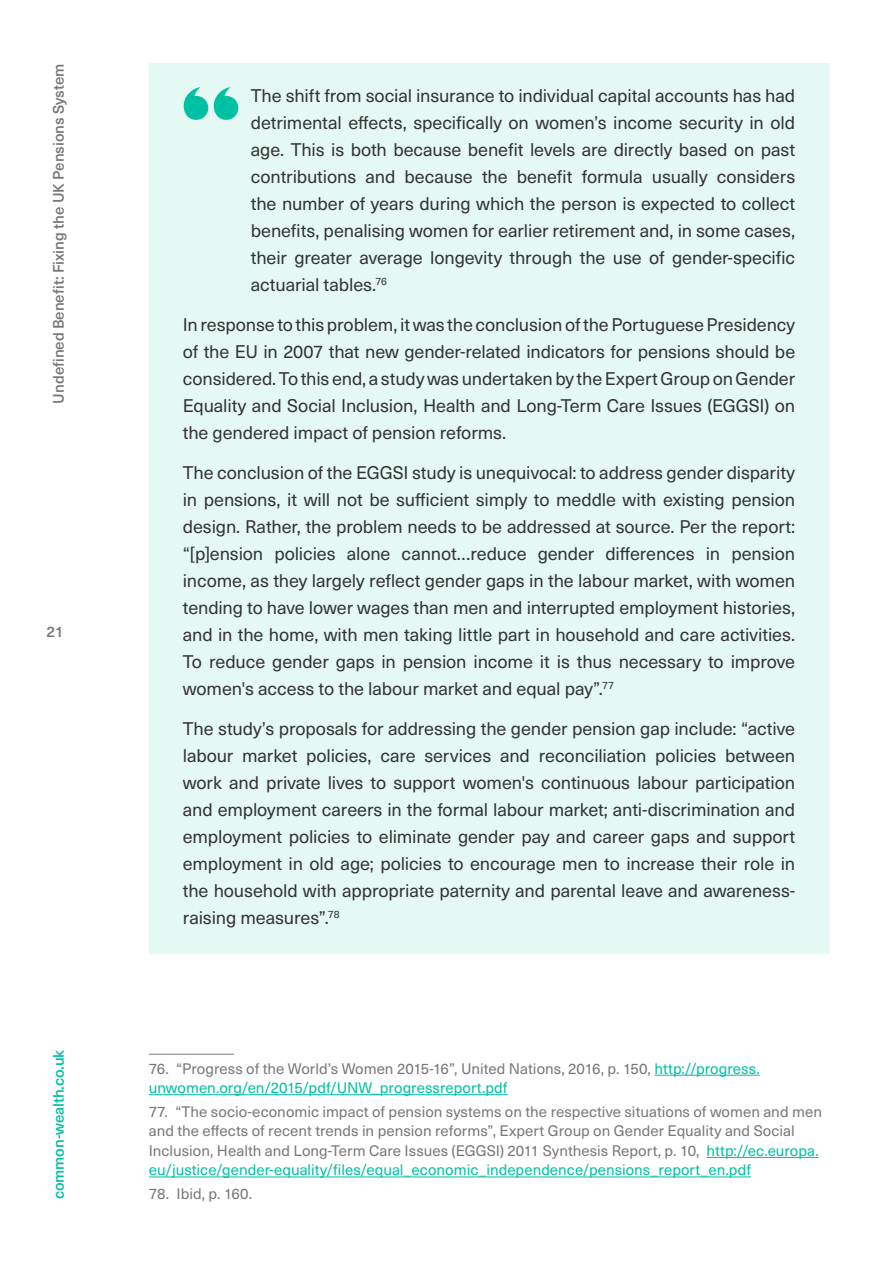
<style>
.page{position:relative;width:893px;height:1263px;background:#fff}
.page>*{position:absolute;margin:0;border:0;box-sizing:border-box;transform-origin:0 0}
.t1{font:18px/27px "Neue Haas Unica W1 G";letter-spacing:-.01em;color:#333;text-align:justify}
.t2{font:15px/19.5px "Neue Haas Unica W1 G";color:#777}
.t3{font:500 15px "Neue Haas Unica W1 G";letter-spacing:-.005em;color:#777}
.t4{font:500 15px "Neue Haas Unica W1 G";letter-spacing:-.01em;color:#00c0a3}
.s1{color:#00c0a3}
</style>
<div class="page">
<div style="left:149px;top:63px;width:680px;height:258px;background:#e4f9f4"></div>
<div style="left:149px;top:292px;width:680px;height:177px;background:#e4f9f4"></div>
<div style="left:149px;top:440px;width:680px;height:285px;background:#e4f9f4"></div>
<div style="left:149px;top:695px;width:680px;height:258px;background:#e4f9f4"></div>
<hr style="left:149px;top:1054px;width:85px;height:1px;background:#777">
<hr style="left:654px;top:1075px;width:106px;height:1px;background:#00c0a3">
<hr style="left:149px;top:1094px;width:359px;height:1px;background:#00c0a3">
<hr style="left:706px;top:1157px;width:113px;height:1px;background:#00c0a3">
<hr style="left:149px;top:1176px;width:602px;height:1px;background:#00c0a3">
<svg style="left:184px;top:87px;width:54px;height:33px"></svg>
<p class="t3" style="left:47px;top:404px;width:341px;rotate:-90deg">Undefined Benefit: Fixing the UK Pensions System</p>
<p class="t3" style="left:46px;top:621px;width:19px">21</p>
<p class="t4" style="left:47px;top:1199px;width:151px;rotate:-90deg">common-wealth.co.uk</p>
<p class="t1" style="left:251px;top:82px;width:546px">The shift from social insurance to individual capital accounts has had detrimental effects, specifically on women’s income security in old age. This is both because benefit levels are directly based on past contributions and because the benefit formula usually considers the number of years during which the person is expected to collect benefits, penalising women for earlier retirement and, in some cases, their greater average longevity through the use of gender-specific actuarial tables.<sup>76</sup></p>
<p class="t1" style="left:183px;top:310px;width:614px">In response to this problem, it was the conclusion of the Portuguese Presidency of the EU in 2007 that new gender-related indicators for pensions should be considered. To this end, a study was undertaken by the Expert Group on Gender Equality and Social Inclusion, Health and Long-Term Care Issues (EGGSI) on the gendered impact of pension reforms.</p>
<p class="t1" style="left:183px;top:458px;width:614px">The conclusion of the EGGSI study is unequivocal: to address gender disparity in pensions, it will not be sufficient simply to meddle with existing pension design. Rather, the problem needs to be addressed at source. Per the report: “[p]ension policies alone cannot…reduce gender differences in pension income, as they largely reflect gender gaps in the labour market, with women tending to have lower wages than men and interrupted employment histories, and in the home, with men taking little part in household and care activities.<br>To reduce gender gaps in pension income it is thus necessary to improve women's access to the labour market and equal pay”.<sup>77</sup></p>
<p class="t1" style="left:183px;top:714px;width:614px">The study’s proposals for addressing the gender pension gap include: “active labour market policies, care services and reconciliation policies between work and private lives to support women's continuous labour participation and employment careers in the formal labour market; anti-discrimination and employment policies to eliminate gender pay and career gaps and support employment in old age; policies to encourage men to increase their role in the household with appropriate paternity and parental leave and awareness&shy;raising measures”.<sup>78</sup></p>
<p class="t2" style="left:149px;top:1058px;width:612px">76. “Progress of the World’s Women 2015-16”, United Nations, 2016, p. 150, <span class="s1">http://progress. unwomen.org/en/2015/pdf/UNW_progressreport.pdf</span></p>
<p class="t2" style="left:149px;top:1101px;width:675px">77. “The socio-economic impact of pension systems on the respective situations of women and men and the effects of recent trends in pension reforms”, Expert Group on Gender Equality and Social Inclusion, Health and Long-Term Care Issues (EGGSI) 2011 Synthesis Report, p. 10, <span class="s1">http://ec.europa. eu/justice/gender-equality/files/equal_economic_independence/pensions_report_en.pdf</span></p>
<p class="t2" style="left:149px;top:1183px;width:105px">78. Ibid, p. 160.</p>
</div>
